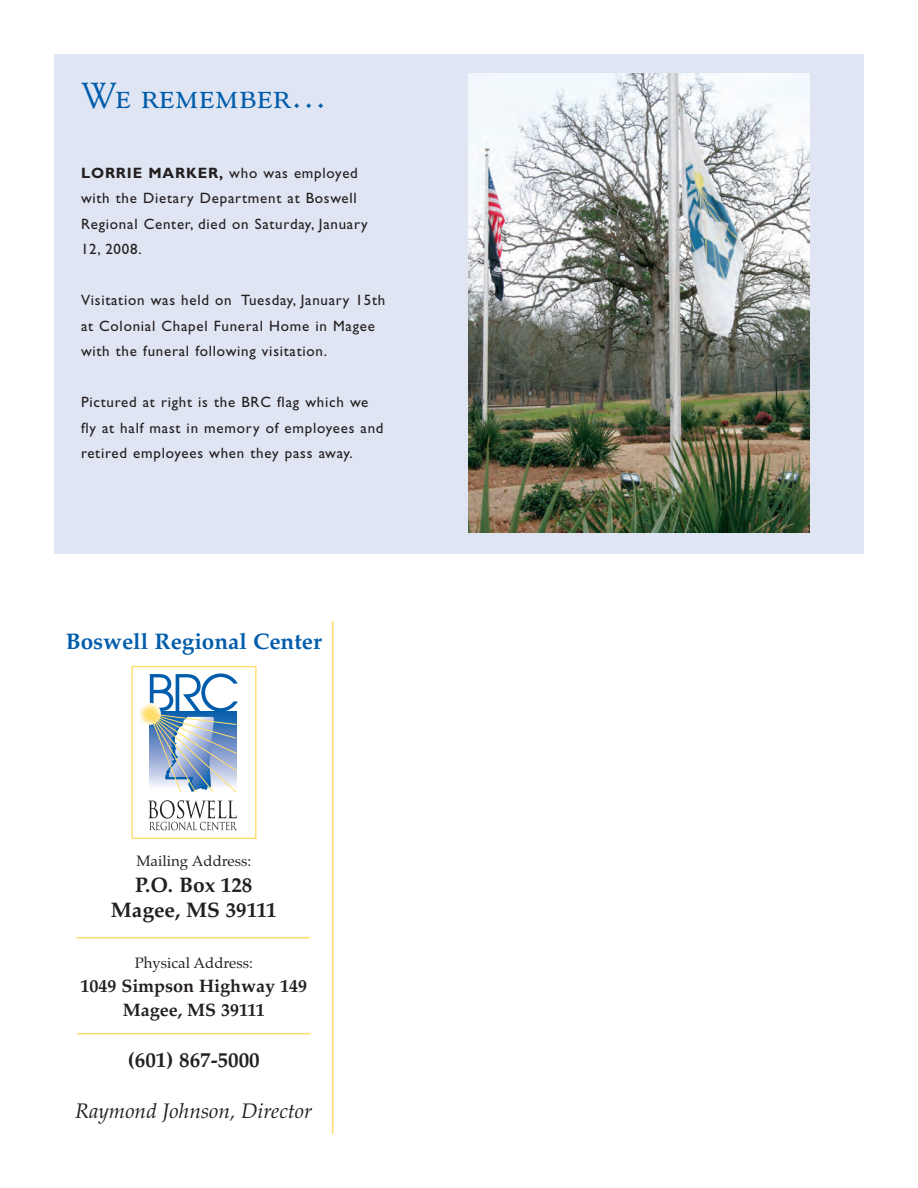
<style>
.page{position:relative;width:918px;height:1188px;background:#fff}
.page>*{position:absolute;margin:0;border:0;box-sizing:border-box;transform-origin:0 0}
.t1{font:36px "Goudy SC";color:#015dab}
.t2{font:700 22.5px "Palatino";color:#015dab}
.t3{font:700 21px/25.7px "Palatino";color:#231f20;text-align:center}
.t4{font:italic 21px "Palatino";color:#231f20}
.t5{font:700 18px/24.2px "Palatino";color:#231f20;text-align:center}
.t6{font:15px/25.5px "Gill Sans";letter-spacing:.05em;color:#231f20}
.t7{font:15px "Palatino";color:#231f20}
.s1{font-weight:700}
</style>
<div class="page">
<hr style="left:332px;top:621px;width:1px;height:513px;background:#ffdd6b">
<hr style="left:77px;top:1033px;width:233px;height:1px;background:#ffdd6b">
<svg style="left:139px;top:703px;width:22px;height:22px"></svg>
<svg style="left:148px;top:800px;width:89px;height:30px"></svg>
<svg style="left:149px;top:673px;width:89px;height:120px"></svg>
<div style="left:132px;top:666px;width:125px;height:173px;border:1px solid #ffdd6b"></div>
<hr style="left:76px;top:937px;width:234px;height:1px;background:#ffdd6b">
<div style="left:54px;top:54px;width:810px;height:500px;background:#e0e5f3"></div>
<img style="left:468px;top:74px;width:342px;height:458px">
<h1 class="t1" style="left:81px;top:81px;width:247px">We remember…</h1>
<p class="t6" style="left:81px;top:161px;width:288px"><span class="s1">LORRIE MARKER,</span> who was employed with the Dietary Department at Boswell<br>Regional Center, died on Saturday, January<br>12, 2008.</p>
<p class="t6" style="left:81px;top:289px;width:306px">Visitation was held on Tuesday, January 15th at Colonial Chapel Funeral Home in Magee with the funeral following visitation.</p>
<p class="t6" style="left:81px;top:391px;width:304px">Pictured at right is the BRC flag which we fly at half mast in memory of employees and retired employees when they pass away.</p>
<h2 class="t2" style="left:66px;top:629px;width:258px">Boswell Regional Center</h2>
<p class="t7" style="left:136px;top:852px;width:116px">Mailing Address:</p>
<h3 class="t3" style="left:111px;top:872px;width:167px">P.O. Box 128<br>Magee, MS 39111</h3>
<p class="t7" style="left:135px;top:954px;width:120px">Physical Address:</p>
<p class="t5" style="left:80px;top:974px;width:228px">1049 Simpson Highway 149<br>Magee, MS 39111</p>
<h3 class="t3" style="left:128px;top:1047px;width:133px">(601) 867-5000</h3>
<h3 class="t4" style="left:75px;top:1099px;width:239px">Raymond Johnson, Director</h3>
</div>
